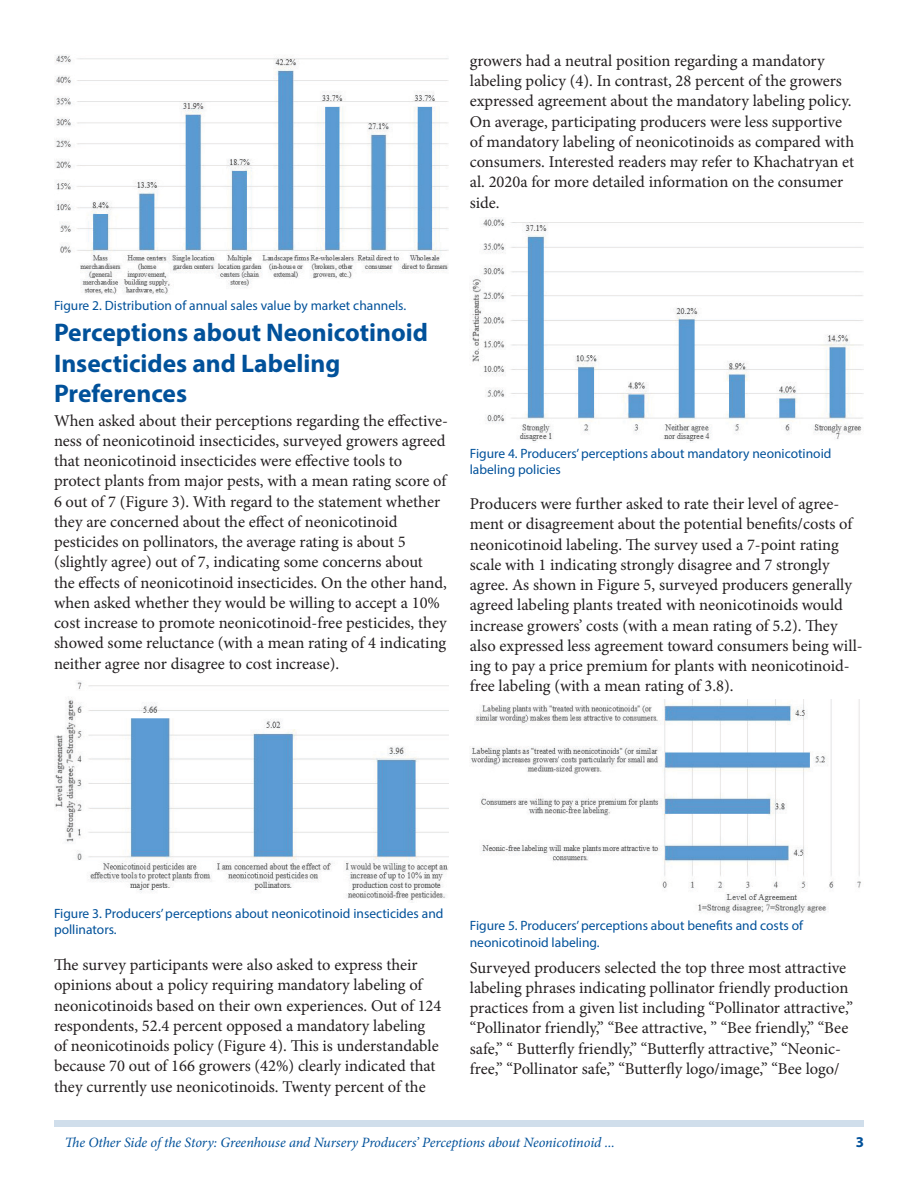
<style>
.page{position:relative;width:918px;height:1188px;background:#fff}
.page>*{position:absolute;margin:0;border:0;box-sizing:border-box;transform-origin:0 0}
.SectionHeading0{font:700 25.5px/30.6px "Myriad Pro";color:#01519a}
.Paragraph{font:16.5px/20.2px "Minion Pro";color:#231f20}
.t1{font:700 15px "Myriad Pro";color:#01519a}
.RunningTitleItalics{font:italic 14.25px "Minion Pro";letter-spacing:-.005em;color:#01519a}
.t2{font:13.5px/16.5px "Myriad Pro";color:#01519a}
</style>
<div class="page">
<div style="left:54px;top:1120px;width:810px;height:7px;background:#d0deeb"></div>
<img style="left:55px;top:55px;width:393px;height:239px">
<img style="left:54px;top:680px;width:394px;height:221px">
<img style="left:472px;top:218px;width:392px;height:224px">
<img style="left:470px;top:700px;width:391px;height:214px">
<p class="Paragraph" style="left:470px;top:51px;width:386px">growers had a neutral position regarding a mandatory labeling policy (4). In contrast, 28 percent of the growers expressed agreement about the mandatory labeling policy.<br>On average, participating producers were less supportive of mandatory labeling of neonicotinoids as compared with consumers. Interested readers may refer to Khachatryan et al. 2020a for more detailed information on the consumer side.</p>
<p class="t2" style="left:54px;top:297px;width:354px">Figure 2. Distribution of annual sales value by market channels.</p>
<p class="SectionHeading0" style="left:54px;top:316px;width:375px">Perceptions about Neonicotinoid<br>Insecticides and Labeling<br>Preferences</p>
<p class="Paragraph" style="left:54px;top:410px;width:396px">When asked about their perceptions regarding the effective&shy;ness of neonicotinoid insecticides, surveyed growers agreed that neonicotinoid insecticides were effective tools to protect plants from major pests, with a mean rating score of 6 out of 7 (Figure 3). With regard to the statement whether they are concerned about the effect of neonicotinoid pesticides on pollinators, the average rating is about 5 (slightly agree) out of 7, indicating some concerns about<br>the effects of neonicotinoid insecticides. On the other hand, when asked whether they would be willing to accept a 10% cost increase to promote neonicotinoid-free pesticides, they showed some reluctance (with a mean rating of 4 indicating neither agree nor disagree to cost increase).</p>
<p class="t2" style="left:470px;top:445px;width:363px">Figure 4. Producers’ perceptions about mandatory neonicotinoid labeling policies</p>
<p class="Paragraph" style="left:470px;top:494px;width:395px">Producers were further asked to rate their level of agree&shy;ment or disagreement about the potential benefits/costs of neonicotinoid labeling. The survey used a 7-point rating scale with 1 indicating strongly disagree and 7 strongly agree. As shown in Figure 5, surveyed producers generally agreed labeling plants treated with neonicotinoids would increase growers’ costs (with a mean rating of 5.2). They also expressed less agreement toward consumers being will&shy;ing to pay a price premium for plants with neonicotinoid&shy;free labeling (with a mean rating of 3.8).</p>
<p class="t2" style="left:54px;top:905px;width:391px">Figure 3. Producers’ perceptions about neonicotinoid insecticides and pollinators.</p>
<p class="Paragraph" style="left:54px;top:955px;width:389px">The survey participants were also asked to express their opinions about a policy requiring mandatory labeling of neonicotinoids based on their own experiences. Out of 124 respondents, 52.4 percent opposed a mandatory labeling of neonicotinoids policy (Figure 4). This is understandable because 70 out of 166 growers (42%) clearly indicated that they currently use neonicotinoids. Twenty percent of the</p>
<p class="t2" style="left:470px;top:918px;width:335px">Figure 5. Producers’ perceptions about benefits and costs of neonicotinoid labeling.</p>
<p class="Paragraph" style="left:470px;top:957px;width:385px">Surveyed producers selected the top three most attractive labeling phrases indicating pollinator friendly production practices from a given list including “Pollinator attractive,” “Pollinator friendly,” “Bee attractive, ” “Bee friendly,” “Bee safe,” “ Butterfly friendly,” “Butterfly attractive,” “Neonic&shy;free,” “Pollinator safe,” “Butterfly logo/image,” “Bee logo/</p>
<p class="RunningTitleItalics" style="left:65px;top:1133px;width:551px">The Other Side of the Story: Greenhouse and Nursery Producers’ Perceptions about Neonicotinoid ...</p>
<p class="t1" style="left:856px;top:1133px;width:10px">3</p>
</div>
